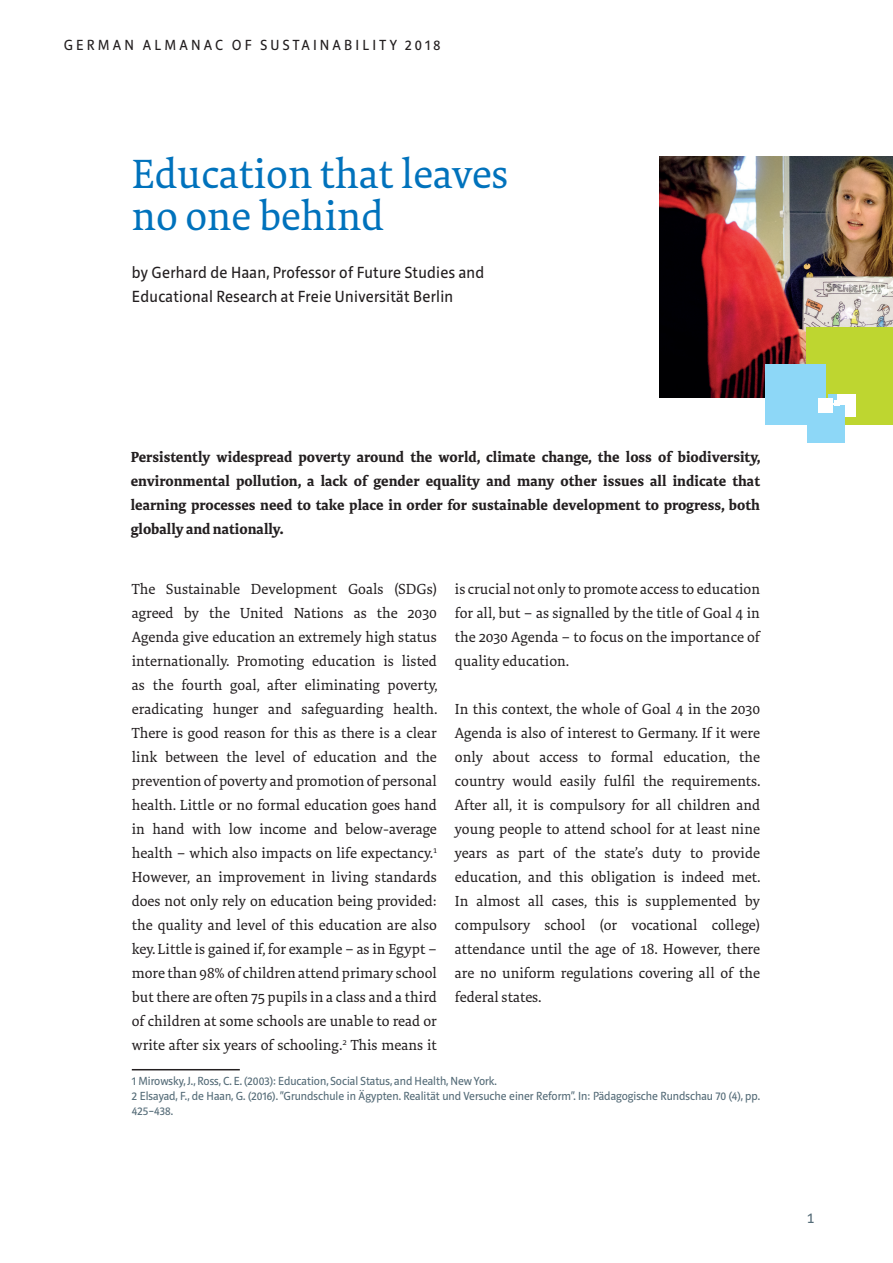
<style>
.page{position:relative;width:893px;height:1263px;background:#fff}
.page>*{position:absolute;margin:0;border:0;box-sizing:border-box;transform-origin:0 0}
.N_H1_24_36_Tundra{font:42px "Tundra OT";color:#0072bc}
.N_Subline{font:16.5px "Riga";letter-spacing:.02em;color:#231f20}
.N_body{font:15px/24px "Tundra OT";color:#231f20;text-align:justify}
.N_body-2{font:700 15px/24px "Tundra OT";color:#231f20;text-align:justify}
.N_Rubrik{font:15px "Riga";letter-spacing:.21em;color:#231f20}
.t1{font:15px "Riga";color:#556c78}
.t2{font:12px/15px "Riga";color:#556c78}
</style>
<div class="page">
<hr style="left:132px;top:1069px;width:108px;height:1px;background:#231f20">
<img style="left:659px;top:157px;width:234px;height:240px">
<div style="left:807px;top:327px;width:86px;height:97px;background:#bed630"></div>
<div style="left:833px;top:394px;width:23px;height:23px;background:#fff"></div>
<div style="left:807px;top:406px;width:37px;height:37px;background:#8dd7f7"></div>
<div style="left:765px;top:364px;width:60px;height:60px;background:#8dd7f7"></div>
<svg style="left:828px;top:394px;width:9px;height:9px"></svg>
<div style="left:818px;top:399px;width:15px;height:14px;background:#fff"></div>
<p class="N_Rubrik" style="left:64px;top:36px;width:378px">GERMAN ALMANAC OF SUSTAINABILITY 2018</p>
<p class="N_H1_24_36_Tundra" style="left:132px;top:151px;width:378px">Education that leaves</p>
<p class="N_H1_24_36_Tundra" style="left:132px;top:193px;width:254px">no one behind</p>
<p class="N_Subline" style="left:132px;top:264px;width:354px">by Gerhard de Haan, Professor of Future Studies and</p>
<p class="N_Subline" style="left:132px;top:288px;width:323px">Educational Research at Freie Universität Berlin</p>
<p class="N_body-2" style="left:131px;top:446px;width:632px">Persistently widespread poverty around the world, climate change, the loss of biodiversity, environmental pollution, a lack of gender equality and many other issues all indicate that learning processes need to take place in order for sustainable development to progress, both globally and nationally.</p>
<p class="N_body" style="left:132px;top:577px;width:307px">The Sustainable Development Goals (SDGs) agreed by the United Nations as the 2030<br>Agenda give education an extremely high status internationally. Promoting education is listed as the fourth goal, after eliminating poverty, eradicating hunger and safeguarding health.<br>There is good reason for this as there is a clear link between the level of education and the prevention of poverty and promotion of personal health. Little or no formal education goes hand in hand with low income and below-average health – which also impacts on life expectancy.<sup>1<br></sup>However, an improvement in living standards does not only rely on education being provided: the quality and level of this education are also key. Little is gained if, for example – as in Egypt – more than 98% of children attend primary school but there are often 75 pupils in a class and a third of children at some schools are unable to read or write after six years of schooling.<sup>2</sup> This means it</p>
<p class="t2" style="left:132px;top:1073px;width:367px">1 Mirowsky, J., Ross, C. E. (2003): Education, Social Status, and Health, New York.</p>
<p class="t2" style="left:132px;top:1088px;width:630px">2 Elsayad, F., de Haan, G. (2016). “Grundschule in Ägypten. Realität und Versuche einer Reform”. In: Pädagogische Rundschau 70 (4), pp.<br>425–438.</p>
<p class="N_body" style="left:455px;top:577px;width:307px">is crucial not only to promote access to education for all, but – as signalled by the title of Goal 4 in the 2030 Agenda – to focus on the importance of quality education.</p>
<p class="N_body" style="left:455px;top:697px;width:307px">In this context, the whole of Goal 4 in the 2030<br>Agenda is also of interest to Germany. If it were only about access to formal education, the country would easily fulfil the requirements.<br>After all, it is compulsory for all children and young people to attend school for at least nine years as part of the state’s duty to provide education, and this obligation is indeed met.<br>In almost all cases, this is supplemented by compulsory school (or vocational college) attendance until the age of 18. However, there are no uniform regulations covering all of the federal states.</p>
<p class="t1" style="left:807px;top:1210px;width:8px">1</p>
</div>
